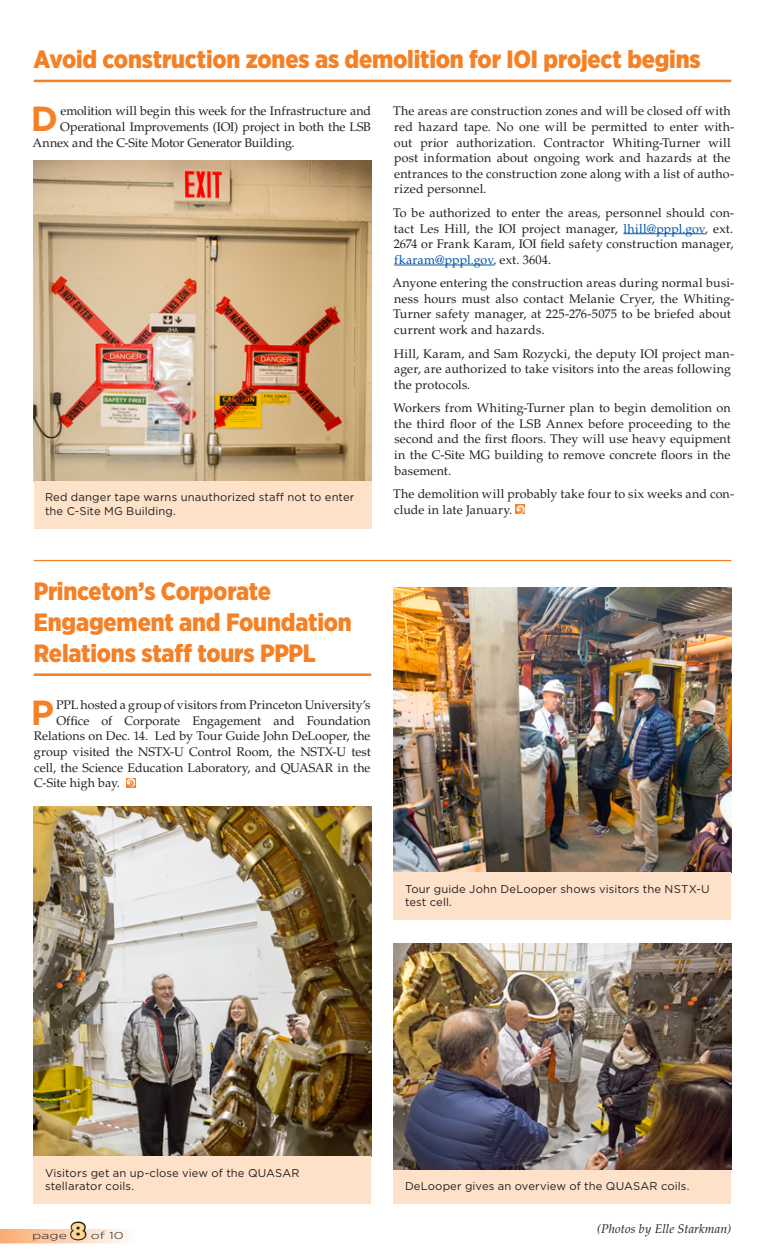
<style>
.page{position:relative;width:765px;height:1260px;background:#fff}
.page>*{position:absolute;margin:0;border:0;box-sizing:border-box;transform-origin:0 0}
.t1{font:700 34.88px "Gotham";color:#f58025}
.t2{font:900 25px/31.2px "Gotham Narrow";letter-spacing:-.01em;color:#f58025}
.t3{font:900 22.5px "Gotham";color:#ffd990}
.t4{font:12.5px/15.6px "Palatino LT Std";letter-spacing:.005em;color:#231f20}
.t5{font:12.5px "Palatino LT Std";letter-spacing:-.015em;color:#231f20}
.t6{font:italic 12.5px "Palatino LT Std";letter-spacing:.005em;color:#231f20}
.t7{font:11.25px/13.5px "Gotham";letter-spacing:.01em;color:#231f20}
.t8{font:300 10px "Gotham";color:#231f20;scale:1.4 1}
.s1{color:#0055a7}
</style>
<div class="page">
<svg style="left:126px;top:778px;width:9px;height:9px"></svg>
<svg style="left:127px;top:779px;width:8px;height:8px"></svg>
<img style="left:394px;top:588px;width:337px;height:285px">
<img style="left:34px;top:806px;width:337px;height:350px">
<img style="left:34px;top:160px;width:337px;height:321px">
<img style="left:394px;top:943px;width:337px;height:227px">
<div style="left:394px;top:873px;width:337px;height:47px;background:#fee1c9"></div>
<div style="left:34px;top:1156px;width:337px;height:48px;background:#fee1c9"></div>
<div style="left:34px;top:481px;width:337px;height:47px;background:#fee1c9"></div>
<div style="left:394px;top:1170px;width:337px;height:34px;background:#fee1c9"></div>
<hr style="left:34px;top:673px;width:337px;height:3px;background:#f58025">
<hr style="left:34px;top:560px;width:697px;height:1px;background:#f58025">
<hr style="left:623px;top:234px;width:82px;height:1px;background:#0055a7">
<hr style="left:394px;top:265px;width:99px;height:1px;background:#0055a7">
<svg style="left:516px;top:505px;width:9px;height:8px"></svg>
<hr style="left:34px;top:80px;width:697px;height:2px;background:#f58025">
<svg style="left:0;top:1221px;width:126px;height:22px"></svg>
<h2 class="t2" style="left:34px;top:44px;width:669px">Avoid construction zones as demolition for IOI project begins</h2>
<h1 class="t1" style="left:31px;top:95px;width:29px">D</h1>
<p class="t4" style="left:60px;top:103px;width:312px">emolition will begin this week for the Infrastructure and</p>
<p class="t4" style="left:60px;top:119px;width:312px">Operational Improvements (IOI) project in both the LSB</p>
<p class="t5" style="left:33px;top:135px;width:264px">Annex and the C-Site Motor Generator Building.</p>
<p class="t7" style="left:45px;top:490px;width:311px">Red danger tape warns unauthorized staff not to enter the C-Site MG Building.</p>
<p class="t4" style="left:393px;top:103px;width:342px">The areas are construction zones and will be closed off with red hazard tape. No one will be permitted to enter with&shy;out prior authorization. Contractor Whiting-Turner will post information about ongoing work and hazards at the entrances to the construction zone along with a list of autho&shy;rized personnel.</p>
<p class="t4" style="left:393px;top:205px;width:342px;text-align:justify">To be authorized to enter the areas, personnel should con&shy;tact Les Hill, the IOI project manager, <span class="s1">lhill@pppl.gov</span>, ext.<br>2674 or Frank Karam, IOI field safety construction manager, <span class="s1">fkaram@pppl.gov</span>, ext. 3604.</p>
<p class="t4" style="left:392px;top:275px;width:343px">Anyone entering the construction areas during normal busi&shy;ness hours must also contact Melanie Cryer, the Whiting-Turner safety manager, at 225-276-5075 to be briefed about current work and hazards.</p>
<p class="t4" style="left:394px;top:346px;width:342px">Hill, Karam, and Sam Rozycki, the deputy IOI project man&shy;ager, are authorized to take visitors into the areas following the protocols.</p>
<p class="t4" style="left:393px;top:400px;width:339px;text-align:justify">Workers from Whiting-Turner plan to begin demolition on the third floor of the LSB Annex before proceeding to the second and the first floors. They will use heavy equipment in the C-Site MG building to remove concrete floors in the basement.</p>
<p class="t4" style="left:393px;top:486px;width:342px">The demolition will probably take four to six weeks and con&shy;clude in late January.</p>
<h2 class="t2" style="left:34px;top:575px;width:319px">Princeton’s Corporate<br>Engagement and Foundation<br>Relations staff tours PPPL</h2>
<h1 class="t1" style="left:31px;top:689px;width:25px">P</h1>
<p class="t4" style="left:56px;top:697px;width:316px">PPL hosted a group of visitors from Princeton University’s</p>
<p class="t4" style="left:56px;top:713px;width:316px">Office of Corporate Engagement and Foundation</p>
<p class="t4" style="left:34px;top:728px;width:338px">Relations on Dec. 14. Led by Tour Guide John DeLooper, the</p>
<p class="t4" style="left:34px;top:744px;width:338px">group visited the NSTX-U Control Room, the NSTX-U test</p>
<p class="t4" style="left:34px;top:760px;width:338px">cell, the Science Education Laboratory, and QUASAR in the</p>
<p class="t4" style="left:34px;top:775px;width:87px">C-Site high bay.</p>
<p class="t7" style="left:405px;top:882px;width:306px">Tour guide John DeLooper shows visitors the NSTX-U test cell.</p>
<p class="t7" style="left:45px;top:1166px;width:256px">Visitors get an up-close view of the QUASAR stellarator coils.</p>
<p class="t8" style="left:32px;top:1229px;width:26px">page</p>
<h3 class="t3" style="left:71px;top:1215px;width:16px">8</h3>
<p class="t8" style="left:91px;top:1229px;width:25px">of 10</p>
<p class="t7" style="left:405px;top:1179px;width:286px">DeLooper gives an overview of the QUASAR coils.</p>
<p class="t6" style="left:597px;top:1221px;width:136px">(Photos by Elle Starkman)</p>
</div>
